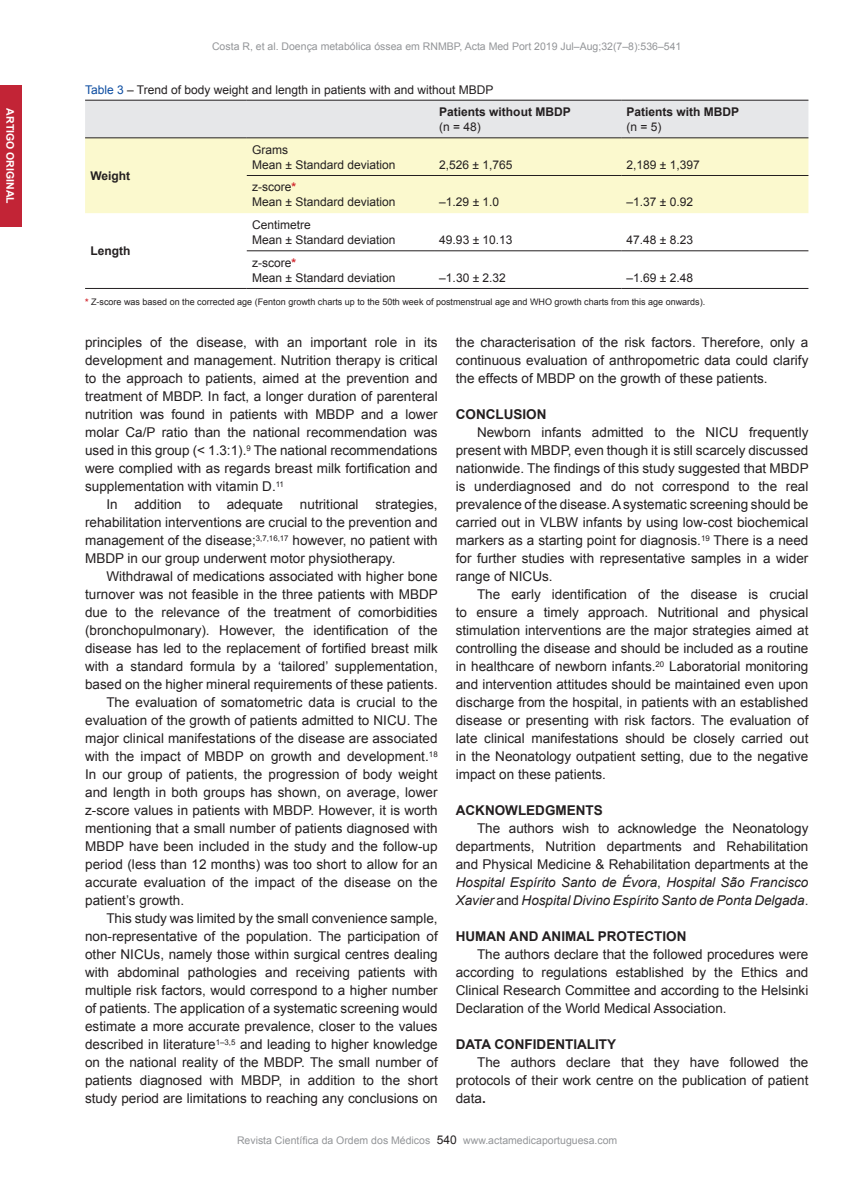
<style>
.page{position:relative;width:851px;height:1191px;background:#fff}
.page>*{position:absolute;margin:0;border:0;box-sizing:border-box;transform-origin:0 0}
.t1{font:13.5px/18px "Arial";color:#231f20;text-align:justify}
.t2{font:700 13.5px "Arial";color:#231f20}
.t3{font:12px/15px "Arial";color:#231f20}
.t4{font:700 12px "Arial";color:#231f20}
.t5{font:10.5px "Arial";color:#939598}
.t6{font:700 10.5px "Arial";color:#fff}
.t7{font:9px "Arial";color:#231f20}
.s1{color:#0d4da1}
.s2{font-weight:700}
.s3{font-weight:700;color:#d1232a}
.s4{font-style:italic}
.s5{font-size:12px;color:#231f20}
</style>
<div class="page">
<div style="left:0;top:85px;width:22px;height:142px;background:#c22436"></div>
<div style="left:85px;top:101px;width:723px;height:36px;background:#e6e7e9"></div>
<div style="left:85px;top:138px;width:723px;height:75px;background:#fbf9ce"></div>
<hr style="left:85px;top:100px;width:162px;height:1px;background:#231f20">
<hr style="left:247px;top:100px;width:187px;height:1px;background:#231f20">
<hr style="left:434px;top:100px;width:187px;height:1px;background:#231f20">
<hr style="left:621px;top:100px;width:187px;height:1px;background:#231f20">
<hr style="left:85px;top:137px;width:162px;height:1px;background:#231f20">
<hr style="left:247px;top:137px;width:187px;height:1px;background:#231f20">
<hr style="left:434px;top:137px;width:187px;height:1px;background:#231f20">
<hr style="left:621px;top:137px;width:187px;height:1px;background:#231f20">
<hr style="left:85px;top:288px;width:162px;height:1px;background:#231f20">
<hr style="left:247px;top:288px;width:187px;height:1px;background:#231f20">
<hr style="left:434px;top:288px;width:187px;height:1px;background:#231f20">
<hr style="left:621px;top:288px;width:187px;height:1px;background:#231f20">
<hr style="left:247px;top:175px;width:187px;height:1px;background:#231f20">
<hr style="left:434px;top:175px;width:187px;height:1px;background:#231f20">
<hr style="left:621px;top:175px;width:187px;height:1px;background:#231f20">
<hr style="left:247px;top:250px;width:187px;height:1px;background:#231f20">
<hr style="left:434px;top:250px;width:187px;height:1px;background:#231f20">
<hr style="left:621px;top:250px;width:187px;height:1px;background:#231f20">
<p class="t6" style="left:17px;top:108px;width:97px;rotate:90deg">ARTIGO ORIGINAL</p>
<p class="t5" style="left:212px;top:39px;width:471px">Costa R, et al. Doença metabólica óssea em RNMBP, Acta Med Port 2019 Jul–Aug;32(7–8):536–541</p>
<p class="t3" style="left:439px;top:78px;width:133px;line-height:22px;text-indent:-354px"><span class="s1">Table 3</span> – Trend of body weight and length in patients with and without MBDP<br><span class="s2">Patients without MBDP</span></p>
<p class="t3" style="left:439px;top:119px;width:43px">(n = 48)</p>
<p class="t4" style="left:626px;top:103px;width:114px">Patients with MBDP</p>
<p class="t3" style="left:626px;top:119px;width:37px">(n = 5)</p>
<p class="t4" style="left:90px;top:167px;width:41px">Weight</p>
<p class="t3" style="left:252px;top:142px;width:145px">Grams<br>Mean ± Standard deviation</p>
<p class="t3" style="left:252px;top:179px;width:145px">z-score<span class="s3">*<br></span>Mean ± Standard deviation</p>
<p class="t3" style="left:252px;top:217px;width:145px">Centimetre<br>Mean ± Standard deviation</p>
<p class="t3" style="left:439px;top:157px;width:75px">2,526 ± 1,765</p>
<p class="t3" style="left:626px;top:157px;width:75px">2,189 ± 1,397</p>
<p class="t3" style="left:439px;top:194px;width:61px">–1.29 ± 1.0</p>
<p class="t3" style="left:626px;top:194px;width:68px">–1.37 ± 0.92</p>
<p class="t3" style="left:439px;top:232px;width:75px">49.93 ± 10.13</p>
<p class="t3" style="left:626px;top:232px;width:68px">47.48 ± 8.23</p>
<p class="t4" style="left:90px;top:242px;width:41px">Length</p>
<p class="t3" style="left:252px;top:255px;width:145px">z-score<span class="s3">*<br></span>Mean ± Standard deviation</p>
<p class="t3" style="left:439px;top:270px;width:68px">–1.30 ± 2.32</p>
<p class="t3" style="left:626px;top:270px;width:68px">–1.69 ± 2.48</p>
<p class="t7" style="left:85px;top:296px;width:621px"><span class="s3">*</span> Z-score was based on the corrected age (Fenton growth charts up to the 50th week of postmenstrual age and WHO growth charts from this age onwards).</p>
<p class="t1" style="left:85px;top:333px;width:354px">principles of the disease, with an important role in its development and management. Nutrition therapy is critical to the approach to patients, aimed at the prevention and treatment of MBDP. In fact, a longer duration of parenteral nutrition was found in patients with MBDP and a lower molar Ca/P ratio than the national recommendation was used in this group (&lt; 1.3:1).<sup>9</sup> The national recommendations were complied with as regards breast milk fortification and supplementation with vitamin D.<sup>11</sup></p>
<p class="t1" style="left:85px;top:495px;width:354px;text-indent:21px">In addition to adequate nutritional strategies, rehabilitation interventions are crucial to the prevention and management of the disease;<sup>3,7,16,17</sup> however, no patient with MBDP in our group underwent motor physiotherapy.</p>
<p class="t1" style="left:106px;top:567px;width:333px">Withdrawal of medications associated with higher bone</p>
<p class="t1" style="left:85px;top:585px;width:354px">turnover was not feasible in the three patients with MBDP</p>
<p class="t1" style="left:85px;top:603px;width:354px">due to the relevance of the treatment of comorbidities</p>
<p class="t1" style="left:85px;top:621px;width:354px">(bronchopulmonary). However, the identification of the</p>
<p class="t1" style="left:85px;top:639px;width:354px">disease has led to the replacement of fortified breast milk</p>
<p class="t1" style="left:85px;top:657px;width:354px">with a standard formula by a ‘tailored’ supplementation,</p>
<p class="t1" style="left:85px;top:675px;width:354px">based on the higher mineral requirements of these patients.</p>
<p class="t1" style="left:106px;top:693px;width:333px">The evaluation of somatometric data is crucial to the</p>
<p class="t1" style="left:85px;top:711px;width:354px">evaluation of the growth of patients admitted to NICU. The</p>
<p class="t1" style="left:85px;top:729px;width:354px">major clinical manifestations of the disease are associated</p>
<p class="t1" style="left:85px;top:747px;width:354px">with the impact of MBDP on growth and development.<sup>18</sup></p>
<p class="t1" style="left:85px;top:765px;width:354px">In our group of patients, the progression of body weight</p>
<p class="t1" style="left:85px;top:783px;width:354px">and length in both groups has shown, on average, lower</p>
<p class="t1" style="left:85px;top:801px;width:354px">z-score values in patients with MBDP. However, it is worth</p>
<p class="t1" style="left:85px;top:819px;width:354px">mentioning that a small number of patients diagnosed with</p>
<p class="t1" style="left:85px;top:837px;width:354px">MBDP have been included in the study and the follow-up</p>
<p class="t1" style="left:85px;top:855px;width:354px">period (less than 12 months) was too short to allow for an</p>
<p class="t1" style="left:85px;top:873px;width:354px">accurate evaluation of the impact of the disease on the</p>
<p class="t1" style="left:85px;top:891px;width:101px">patient’s growth.</p>
<p class="t1" style="left:106px;top:909px;width:333px">This study was limited by the small convenience sample,</p>
<p class="t1" style="left:85px;top:927px;width:354px">non-representative of the population. The participation of</p>
<p class="t1" style="left:85px;top:945px;width:354px">other NICUs, namely those within surgical centres dealing</p>
<p class="t1" style="left:85px;top:963px;width:354px">with abdominal pathologies and receiving patients with</p>
<p class="t1" style="left:85px;top:981px;width:354px">multiple risk factors, would correspond to a higher number</p>
<p class="t1" style="left:85px;top:999px;width:354px">of patients. The application of a systematic screening would</p>
<p class="t1" style="left:85px;top:1017px;width:354px">estimate a more accurate prevalence, closer to the values</p>
<p class="t1" style="left:85px;top:1035px;width:354px">described in literature<sup>1–3,5</sup> and leading to higher knowledge</p>
<p class="t1" style="left:85px;top:1053px;width:354px">on the national reality of the MBDP. The small number of</p>
<p class="t1" style="left:85px;top:1071px;width:354px">patients diagnosed with MBDP, in addition to the short</p>
<p class="t1" style="left:85px;top:1089px;width:354px">study period are limitations to reaching any conclusions on</p>
<p class="t1" style="left:455px;top:333px;width:354px">the characterisation of the risk factors. Therefore, only a continuous evaluation of anthropometric data could clarify the effects of MBDP on the growth of these patients.</p>
<p class="t2" style="left:455px;top:405px;width:92px">CONCLUSION</p>
<p class="t1" style="left:455px;top:423px;width:354px;text-indent:21px">Newborn infants admitted to the NICU frequently present with MBDP, even though it is still scarcely discussed nationwide. The findings of this study suggested that MBDP is underdiagnosed and do not correspond to the real prevalence of the disease. A systematic screening should be carried out in VLBW infants by using low-cost biochemical markers as a starting point for diagnosis.<sup>19</sup> There is a need for further studies with representative samples in a wider range of NICUs.</p>
<p class="t1" style="left:455px;top:585px;width:354px;text-indent:21px">The early identification of the disease is crucial to ensure a timely approach. Nutritional and physical stimulation interventions are the major strategies aimed at controlling the disease and should be included as a routine in healthcare of newborn infants.<sup>20</sup> Laboratorial monitoring and intervention attitudes should be maintained even upon discharge from the hospital, in patients with an established disease or presenting with risk factors. The evaluation of late clinical manifestations should be closely carried out in the Neonatology outpatient setting, due to the negative impact on these patients.</p>
<p class="t2" style="left:455px;top:801px;width:148px">ACKNOWLEDGMENTS</p>
<p class="t1" style="left:455px;top:819px;width:354px;text-indent:21px">The authors wish to acknowledge the Neonatology departments, Nutrition departments and Rehabilitation and Physical Medicine &amp; Rehabilitation departments at the <span class="s4">Hospital Espírito Santo de Évora</span>, <span class="s4">Hospital São Francisco Xavier</span> and <span class="s4">Hospital Divino Espírito Santo de Ponta Delgada</span>.</p>
<p class="t2" style="left:455px;top:927px;width:232px">HUMAN AND ANIMAL PROTECTION</p>
<p class="t1" style="left:455px;top:945px;width:354px;text-indent:21px">The authors declare that the followed procedures were according to regulations established by the Ethics and Clinical Research Committee and according to the Helsinki Declaration of the World Medical Association.</p>
<p class="t2" style="left:455px;top:1035px;width:162px">DATA CONFIDENTIALITY</p>
<p class="t1" style="left:455px;top:1053px;width:354px;text-indent:21px">The authors declare that they have followed the protocols of their work centre on the publication of patient data<span class="s2">.</span></p>
<p class="t5" style="left:237px;top:1133px;width:382px">Revista Científica da Ordem dos Médicos <span class="s5">540</span> www.actamedicaportuguesa.com</p>
</div>
